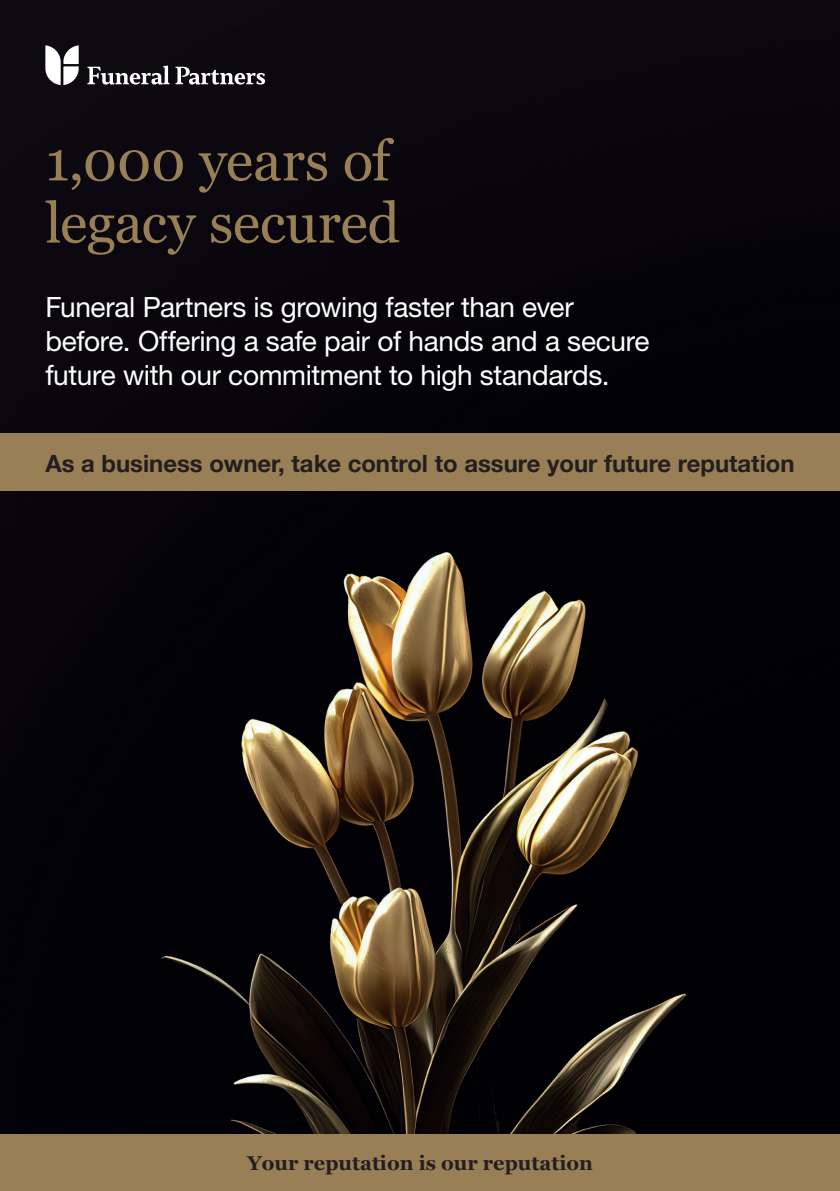
<style>
.page{position:relative;width:840px;height:1191px;background:#fff}
.page>*{position:absolute;margin:0;border:0;box-sizing:border-box;transform-origin:0 0}
.t1{font:56.2px/62.2px "Georgia";letter-spacing:-.005em;color:#987f55}
.t2{font:28px/33.6px "Helvetica Neue";letter-spacing:-.015em;color:#fff}
.t3{font:700 23.8px "Helvetica Neue";color:#231f20}
.t4{font:700 20px "Georgia";color:#231f20}
</style>
<div class="page">
<img style="left:0;top:0;width:839px;height:1134px">
<div style="left:0;top:433px;width:839px;height:57px;background:#987f55"></div>
<div style="left:0;top:1134px;width:839px;height:57px;background:#987f55"></div>
<svg style="left:45px;top:45px;width:34px;height:40px"></svg>
<svg style="left:87px;top:66px;width:82px;height:19px"></svg>
<svg style="left:175px;top:67px;width:90px;height:18px"></svg>
<h1 class="t1" style="left:45px;top:128px;width:356px">1,000 years of legacy secured</h1>
<p class="t2" style="left:45px;top:290px;width:605px">Funeral Partners is growing faster than ever before. Offering a safe pair of hands and a secure future with our commitment to high standards.</p>
<p class="t3" style="left:45px;top:445px;width:750px">As a business owner, take control to assure your future reputation</p>
<p class="t4" style="left:247px;top:1148px;width:347px">Your reputation is our reputation</p>
</div>
